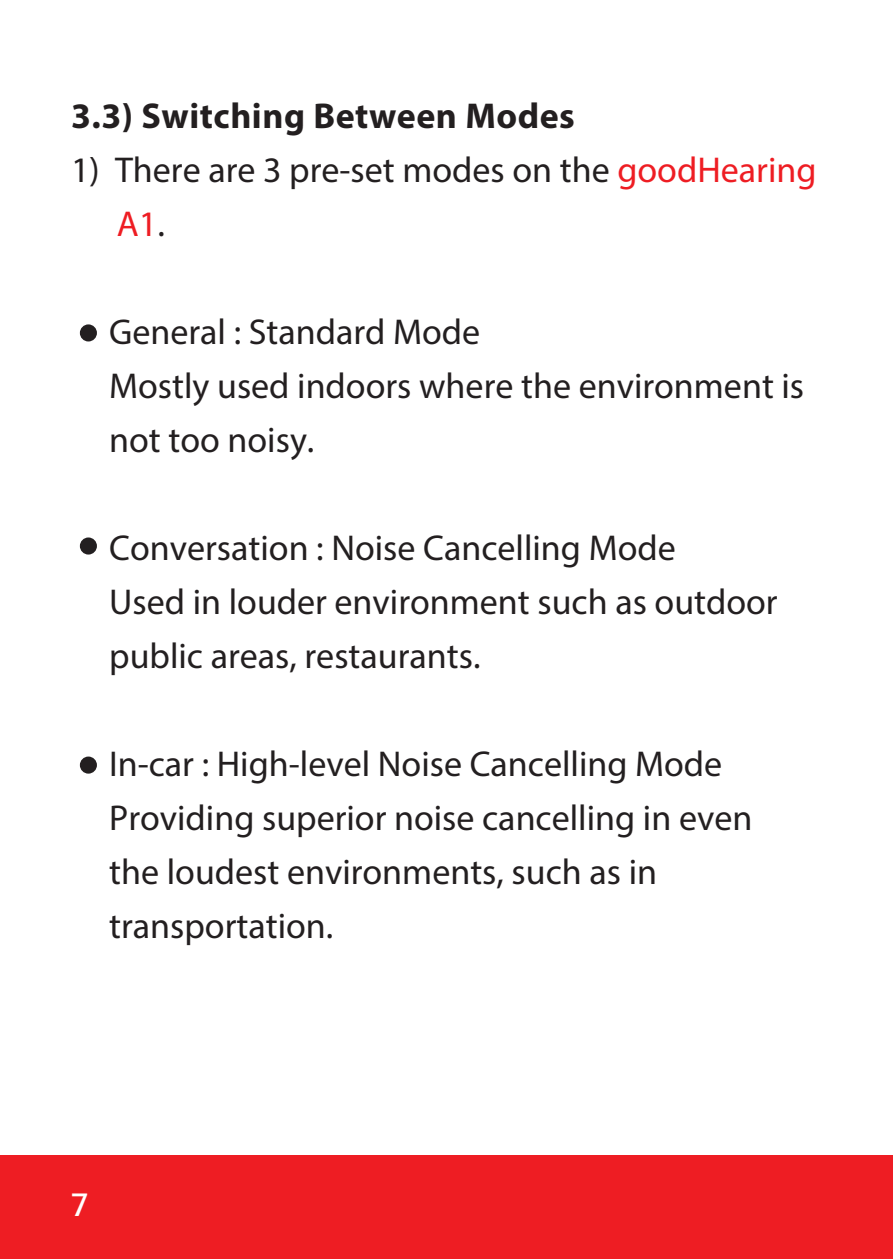
<style>
.page{position:relative;width:893px;height:1259px;background:#fff}
.page>*{position:absolute;margin:0;border:0;box-sizing:border-box;transform-origin:0 0}
.t1{font:36px/54px "Myriad Pro";color:#231f20}
.t2{font:700 36px "Myriad Pro";letter-spacing:.015em;color:#231f20}
.t3{font:700 30px "Microsoft Jheng Hei";color:#fff}
.s1{color:#ee1d23}
</style>
<div class="page">
<div style="left:0;top:1155px;width:893px;height:103px;background:#ee1d23"></div>
<div style="left:80px;top:324px;width:17px;height:17px;background:#231f20;border-radius:50%"></div>
<div style="left:80px;top:537px;width:17px;height:17px;background:#231f20;border-radius:50%"></div>
<div style="left:80px;top:756px;width:17px;height:17px;background:#231f20;border-radius:50%"></div>
<p class="t2" style="left:71px;top:92px;width:505px">3.3) Switching Between Modes</p>
<p class="t1" style="left:117px;top:142px;width:701px;text-indent:-46px">1) There are 3 pre-set modes on the <span class="s1">goodHearing<br>A1</span>.</p>
<p class="t1" style="left:109px;top:304px;width:696px">General : Standard Mode<br>Mostly used indoors where the environment is not too noisy.</p>
<p class="t1" style="left:109px;top:520px;width:670px">Conversation : Noise Cancelling Mode<br>Used in louder environment such as outdoor public areas, restaurants.</p>
<p class="t1" style="left:109px;top:736px;width:645px">In-car : High-level Noise Cancelling Mode Providing superior noise cancelling in even the loudest environments, such as in transportation.</p>
<p class="t3" style="left:71px;top:1186px;width:19px">7</p>
</div>
